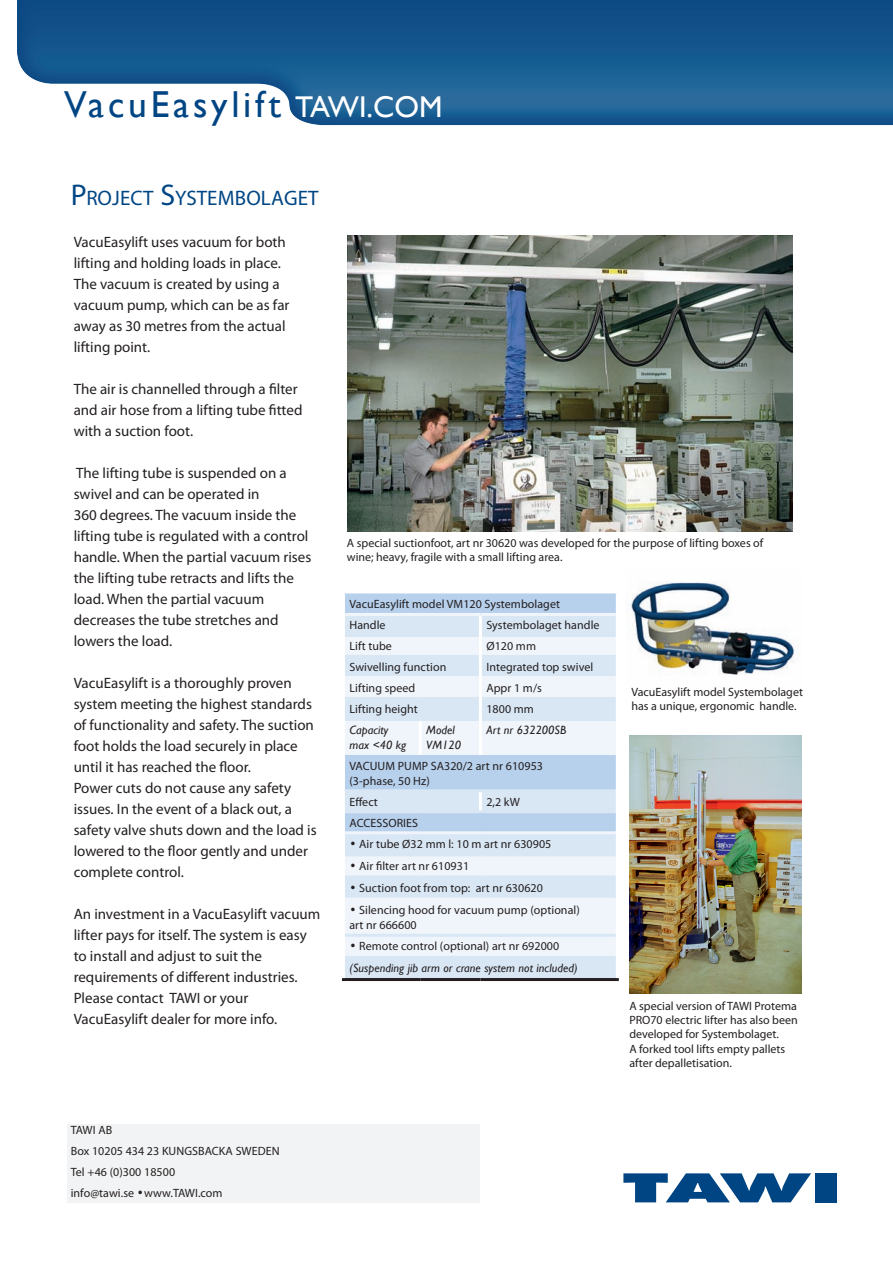
<style>
.page{position:relative;width:893px;height:1263px;background:#fff}
.page>*{position:absolute;margin:0;border:0;box-sizing:border-box;transform-origin:0 0}
.t1{font:37.5px "Gill Sans";letter-spacing:.1em;color:#004583}
.t2{font:21px "Myriad Pro";letter-spacing:.005em;color:#004684}
.t3{font:15px/21px "Myriad Pro";color:#231f20}
.t4{font:12px/14.4px "Myriad Pro";letter-spacing:.005em;color:#231f20}
.t5{font:italic 12px/15px "Gill Sans";letter-spacing:.005em;color:#231f20}
.s1{font-size:30px;color:#fff}
.s2{font-size:30px}
.s3{font-family:"Futura BT";font-weight:300}
</style>
<div class="page">
<svg style="left:623px;top:1173px;width:188px;height:29px"></svg>
<div style="left:815px;top:1173px;width:21px;height:29px;background:#004583"></div>
<div style="left:345px;top:593px;width:271px;height:20px;background:#b7d0ec"></div>
<div style="left:345px;top:616px;width:271px;height:362px;background:#d9e7f5"></div>
<svg style="left:345px;top:637px;width:271px;height:319px"></svg>
<hr style="left:345px;top:613px;width:75px;height:3px;background:#eff5fb">
<hr style="left:420px;top:613px;width:60px;height:3px;background:#eff5fb">
<hr style="left:480px;top:613px;width:136px;height:3px;background:#eff5fb">
<hr style="left:345px;top:676px;width:75px;height:3px;background:#eff5fb">
<hr style="left:420px;top:676px;width:59px;height:3px;background:#eff5fb">
<hr style="left:482px;top:676px;width:134px;height:3px;background:#eff5fb">
<hr style="left:345px;top:831px;width:75px;height:3px;background:#eff5fb">
<hr style="left:420px;top:831px;width:60px;height:3px;background:#eff5fb">
<hr style="left:480px;top:831px;width:136px;height:3px;background:#eff5fb">
<hr style="left:345px;top:898px;width:75px;height:3px;background:#eff5fb">
<hr style="left:420px;top:898px;width:60px;height:3px;background:#eff5fb">
<hr style="left:480px;top:898px;width:136px;height:3px;background:#eff5fb">
<hr style="left:345px;top:634px;width:75px;height:3px;background:#d9e7f5">
<hr style="left:420px;top:634px;width:59px;height:3px;background:#d9e7f5">
<hr style="left:482px;top:634px;width:134px;height:3px;background:#d9e7f5">
<hr style="left:345px;top:655px;width:75px;height:3px;background:#d9e7f5">
<hr style="left:420px;top:655px;width:59px;height:3px;background:#d9e7f5">
<hr style="left:482px;top:655px;width:134px;height:3px;background:#d9e7f5">
<hr style="left:345px;top:697px;width:75px;height:3px;background:#d9e7f5">
<hr style="left:420px;top:697px;width:59px;height:3px;background:#d9e7f5">
<hr style="left:482px;top:697px;width:134px;height:3px;background:#d9e7f5">
<hr style="left:345px;top:718px;width:75px;height:3px;background:#d9e7f5">
<hr style="left:420px;top:718px;width:59px;height:3px;background:#d9e7f5">
<hr style="left:482px;top:718px;width:134px;height:3px;background:#d9e7f5">
<hr style="left:345px;top:789px;width:75px;height:3px;background:#d9e7f5">
<hr style="left:420px;top:789px;width:60px;height:3px;background:#d9e7f5">
<hr style="left:480px;top:789px;width:136px;height:3px;background:#d9e7f5">
<hr style="left:345px;top:810px;width:75px;height:3px;background:#d9e7f5">
<hr style="left:420px;top:810px;width:60px;height:3px;background:#d9e7f5">
<hr style="left:480px;top:810px;width:136px;height:3px;background:#d9e7f5">
<hr style="left:345px;top:853px;width:75px;height:3px;background:#d9e7f5">
<hr style="left:420px;top:853px;width:60px;height:3px;background:#d9e7f5">
<hr style="left:480px;top:853px;width:136px;height:3px;background:#d9e7f5">
<hr style="left:345px;top:875px;width:75px;height:3px;background:#d9e7f5">
<hr style="left:420px;top:875px;width:60px;height:3px;background:#d9e7f5">
<hr style="left:480px;top:875px;width:136px;height:3px;background:#d9e7f5">
<hr style="left:345px;top:934px;width:75px;height:3px;background:#d9e7f5">
<hr style="left:420px;top:934px;width:60px;height:3px;background:#d9e7f5">
<hr style="left:480px;top:934px;width:136px;height:3px;background:#d9e7f5">
<hr style="left:345px;top:956px;width:75px;height:3px;background:#d9e7f5">
<hr style="left:420px;top:956px;width:60px;height:3px;background:#d9e7f5">
<hr style="left:480px;top:956px;width:136px;height:3px;background:#d9e7f5">
<hr style="left:342px;top:978px;width:78px;height:3px;background:#231f20">
<hr style="left:420px;top:978px;width:60px;height:3px;background:#231f20">
<hr style="left:480px;top:978px;width:139px;height:3px;background:#231f20">
<hr style="left:479px;top:616px;width:3px;height:19px;background:#fff">
<hr style="left:479px;top:635px;width:3px;height:21px;background:#fff">
<hr style="left:479px;top:656px;width:3px;height:21px;background:#fff">
<hr style="left:479px;top:677px;width:3px;height:21px;background:#fff">
<hr style="left:479px;top:698px;width:3px;height:21px;background:#fff">
<hr style="left:419px;top:721px;width:3px;height:34px;background:#fff">
<hr style="left:479px;top:719px;width:3px;height:36px;background:#fff">
<hr style="left:479px;top:792px;width:3px;height:18px;background:#fff">
<div style="left:67px;top:1124px;width:412px;height:78px;background:#f2f3f4"></div>
<img style="left:17px;top:0;width:876px;height:126px">
<img style="left:348px;top:236px;width:444px;height:296px">
<img style="left:629px;top:735px;width:173px;height:259px">
<img style="left:631px;top:582px;width:164px;height:93px">
<h1 class="t1" style="left:64px;top:83px;width:380px">VacuEasylift <span class="s1">TAWI.COM</span></h1>
<h2 class="t2" style="left:71px;top:185px;width:249px"><span class="s2">P</span>ROJECT <span class="s2">S</span>YSTEMBOLAGET</h2>
<p class="t3" style="left:74px;top:231px;width:217px">VacuEasylift uses vacuum for both lifting and holding loads in place.<br>The vacuum is created by using a vacuum pump, which can be as far away as 30 metres from the actual lifting point.</p>
<p class="t3" style="left:74px;top:378px;width:230px">The air is channelled through a filter and air hose from a lifting tube fitted with a suction foot.</p>
<p class="t3" style="left:74px;top:462px;width:239px">The lifting tube is suspended on a swivel and can be operated in<br>360 degrees. The vacuum inside the lifting tube is regulated with a control handle. When the partial vacuum rises the lifting tube retracts and lifts the load. When the partial vacuum decreases the tube stretches and lowers the load.</p>
<p class="t3" style="left:74px;top:672px;width:244px">VacuEasylift is a thoroughly proven system meeting the highest standards of functionality and safety. The suction foot holds the load securely in place until it has reached the floor.<br>Power cuts do not cause any safety issues. In the event of a black out, a safety valve shuts down and the load is lowered to the floor gently and under complete control.</p>
<p class="t3" style="left:74px;top:903px;width:248px">An investment in a VacuEasylift vacuum lifter pays for itself. The system is easy to install and adjust to suit the requirements of different industries.<br>Please contact TAWI or your VacuEasylift dealer for more info.</p>
<p class="t4" style="left:71px;top:1120px;width:210px;line-height:21px">TAWI AB<br>Box 10205 434 23 KUNGSBACKA SWEDEN<br>Tel +46 (0)300 18500<br>info@tawi.se <span class="s3">•</span>www.TAWI.com</p>
<p class="t4" style="left:347px;top:535px;width:418px">A special suctionfoot, art nr 30620 was developed for the purpose of lifting boxes of wine; heavy, fragile with a small lifting area.</p>
<p class="t4" style="left:349px;top:594px;width:212px;line-height:21px">VacuEasylift model VM120 Systembolaget<br>Handle</p>
<p class="t4" style="left:486px;top:618px;width:115px">Systembolaget handle</p>
<p class="t4" style="left:349px;top:639px;width:44px">Lift tube</p>
<p class="t4" style="left:486px;top:639px;width:51px">Ø120 mm</p>
<p class="t4" style="left:349px;top:660px;width:98px">Swivelling function</p>
<p class="t4" style="left:486px;top:660px;width:108px">Integrated top swivel</p>
<p class="t4" style="left:349px;top:681px;width:67px">Lifting speed</p>
<p class="t4" style="left:486px;top:681px;width:57px">Appr 1 m/s</p>
<p class="t4" style="left:349px;top:702px;width:70px">Lifting height</p>
<p class="t4" style="left:486px;top:702px;width:49px">1800 mm</p>
<p class="t5" style="left:349px;top:722px;width:58px">Capacity max &lt;40 kg</p>
<p class="t5" style="left:426px;top:722px;width:36px">Model<br>VM120</p>
<p class="t5" style="left:486px;top:722px;width:81px">Art nr 632200SB</p>
<p class="t4" style="left:349px;top:758px;width:195px;line-height:15px">VACUUM PUMP SA320/2 art nr 610953 (3-phase, 50 Hz)</p>
<p class="t4" style="left:349px;top:794px;width:30px">Effect</p>
<p class="t4" style="left:486px;top:794px;width:35px">2,2 kW</p>
<p class="t4" style="left:349px;top:815px;width:70px">ACCESSORIES</p>
<p class="t4" style="left:349px;top:836px;width:203px"><span class="s3">•</span> Air tube Ø32 mm l: 10 m art nr 630905</p>
<p class="t4" style="left:349px;top:859px;width:121px"><span class="s3">•</span> Air filter art nr 610931</p>
<p class="t4" style="left:349px;top:881px;width:195px"><span class="s3">•</span> Suction foot from top: art nr 630620</p>
<p class="t4" style="left:349px;top:902px;width:232px;line-height:15px"><span class="s3">•</span> Silencing hood for vacuum pump (optional) art nr 666600</p>
<p class="t4" style="left:349px;top:939px;width:211px"><span class="s3">•</span> Remote control (optional) art nr 692000</p>
<p class="t5" style="left:349px;top:960px;width:230px">(Suspending jib arm or crane system not included)</p>
<p class="t4" style="left:631px;top:685px;width:173px">VacuEasylift model Systembolaget has a unique, ergonomic handle.</p>
<p class="t4" style="left:629px;top:998px;width:170px">A special version of TAWI Protema<br>PRO70 electric lifter has also been developed for Systembolaget.<br>A forked tool lifts empty pallets after depalletisation.</p>
</div>
